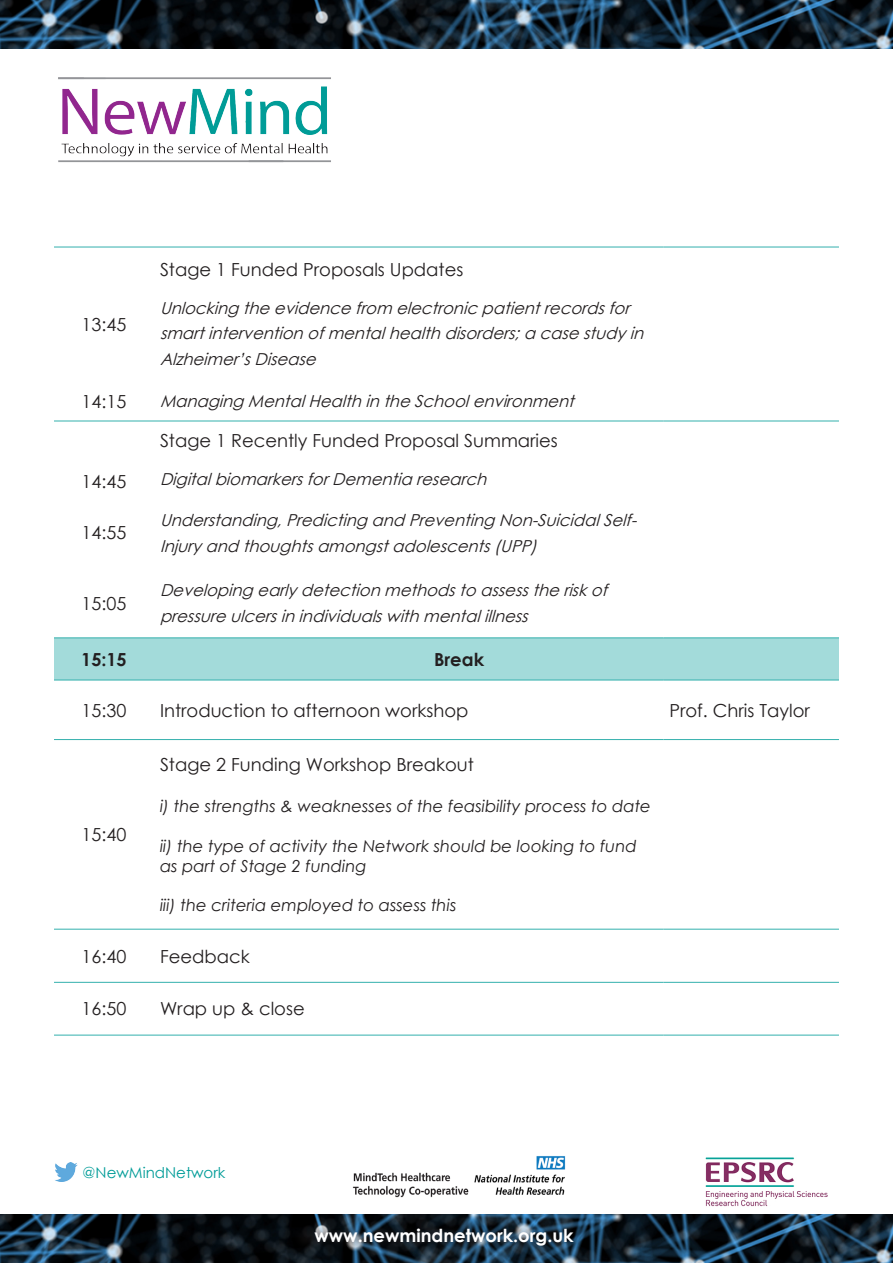
<style>
.page{position:relative;width:893px;height:1263px;background:#fff}
.page>*{position:absolute;margin:0;border:0;box-sizing:border-box;transform-origin:0 0}
.t1{font:18px "Century Gothic";color:#231f20}
.t2{font:700 18px "Century Gothic";color:#fff}
.t3{font:700 18px "Century Gothic";color:#231f20}
.t4{font:italic 16.5px/25.5px "Century Gothic";color:#231f20}
.t5{font:italic 16.5px/19.8px "Century Gothic";color:#231f20}
.t6{font:15px "Century Gothic";color:#009c98}
</style>
<div class="page">
<img style="left:55px;top:1162px;width:23px;height:19px">
<img style="left:58px;top:77px;width:273px;height:86px">
<img style="left:0;top:0;width:893px;height:49px">
<img style="left:0;top:1214px;width:893px;height:49px">
<div style="left:293px;top:1221px;width:273px;height:32px;background:#231f20;opacity:.75"></div>
<img style="left:706px;top:1157px;width:122px;height:50px">
<img style="left:352px;top:1156px;width:214px;height:42px">
<div style="left:54px;top:638px;width:785px;height:42px;background:#a3dbda"></div>
<hr style="left:54px;top:247px;width:100px;height:1px;background:#33b0ad">
<hr style="left:154px;top:247px;width:509px;height:1px;background:#33b0ad">
<hr style="left:663px;top:247px;width:176px;height:1px;background:#33b0ad">
<hr style="left:54px;top:421px;width:100px;height:1px;background:#33b0ad">
<hr style="left:154px;top:421px;width:509px;height:1px;background:#33b0ad">
<hr style="left:663px;top:421px;width:176px;height:1px;background:#33b0ad">
<hr style="left:54px;top:637px;width:100px;height:1px;background:#33b0ad">
<hr style="left:154px;top:637px;width:509px;height:1px;background:#33b0ad">
<hr style="left:663px;top:637px;width:176px;height:1px;background:#33b0ad">
<hr style="left:54px;top:680px;width:100px;height:1px;background:#33b0ad">
<hr style="left:154px;top:680px;width:509px;height:1px;background:#33b0ad">
<hr style="left:663px;top:680px;width:176px;height:1px;background:#33b0ad">
<hr style="left:54px;top:739px;width:100px;height:1px;background:#33b0ad">
<hr style="left:154px;top:739px;width:509px;height:1px;background:#33b0ad">
<hr style="left:663px;top:739px;width:176px;height:1px;background:#33b0ad">
<hr style="left:54px;top:929px;width:100px;height:1px;background:#33b0ad">
<hr style="left:154px;top:929px;width:509px;height:1px;background:#33b0ad">
<hr style="left:663px;top:929px;width:176px;height:1px;background:#33b0ad">
<hr style="left:54px;top:982px;width:100px;height:1px;background:#33b0ad">
<hr style="left:154px;top:982px;width:509px;height:1px;background:#33b0ad">
<hr style="left:663px;top:982px;width:176px;height:1px;background:#33b0ad">
<hr style="left:54px;top:1035px;width:100px;height:1px;background:#33b0ad">
<hr style="left:154px;top:1035px;width:509px;height:1px;background:#33b0ad">
<hr style="left:663px;top:1035px;width:176px;height:1px;background:#33b0ad">
<p class="t1" style="left:82px;top:312px;width:46px">13:45</p>
<p class="t1" style="left:160px;top:257px;width:305px">Stage 1 Funded Proposals Updates</p>
<p class="t4" style="left:160px;top:295px;width:491px">Unlockingtheevidencefrom electronicpatientrecordsfor smartinterventionofmentalhealthdisorders;a casestudyin<br>Alzheimer’sDisease</p>
<p class="t1" style="left:82px;top:388px;width:46px">14:15</p>
<p class="t4" style="left:160px;top:388px;width:421px">ManagingMentalHealthintheSchoolenvironment</p>
<p class="t1" style="left:82px;top:468px;width:46px">14:45</p>
<p class="t1" style="left:82px;top:520px;width:46px">14:55</p>
<p class="t1" style="left:82px;top:590px;width:46px">15:05</p>
<p class="t1" style="left:160px;top:428px;width:399px">Stage 1 Recently Funded Proposal Summaries</p>
<p class="t4" style="left:160px;top:466px;width:334px">DigitalbiomarkersforDementia research</p>
<p class="t4" style="left:160px;top:507px;width:484px">Understanding,Predictingand PreventingNon-SuicidalSelf-<br>Injuryand thoughtsamongstadolescents(UPP)</p>
<p class="t4" style="left:160px;top:577px;width:454px">Developingearlydetectionmethodstoassesstheriskof pressureulcersinindividualswithmentalillness</p>
<p class="t3" style="left:81px;top:645px;width:47px">15:15</p>
<p class="t3" style="left:434px;top:645px;width:52px">Break</p>
<p class="t1" style="left:82px;top:697px;width:46px">15:30</p>
<p class="t1" style="left:160px;top:697px;width:310px">Introduction to afternoon workshop</p>
<p class="t1" style="left:669px;top:697px;width:142px">Prof. Chris Taylor</p>
<p class="t1" style="left:82px;top:822px;width:46px">15:40</p>
<p class="t1" style="left:160px;top:752px;width:315px">Stage 2 Funding Workshop Breakout</p>
<p class="t5" style="left:160px;top:796px;width:492px">i) the strengths &amp; weaknesses of the feasibility process to date</p>
<p class="t5" style="left:160px;top:836px;width:478px">ii) the type of activity the Network should be looking to fund as part of Stage 2 funding</p>
<p class="t5" style="left:160px;top:895px;width:298px">iii) the criteria employed to assess this</p>
<p class="t1" style="left:82px;top:943px;width:46px">16:40</p>
<p class="t1" style="left:160px;top:943px;width:91px">Feedback</p>
<p class="t1" style="left:82px;top:996px;width:46px">16:50</p>
<p class="t1" style="left:160px;top:996px;width:146px">Wrap up &amp; close</p>
<p class="t6" style="left:83px;top:1162px;width:144px">@NewMindNetwork</p>
<p class="t2" style="left:314px;top:1222px;width:261px">www.newmindnetwork.org.uk</p>
</div>
